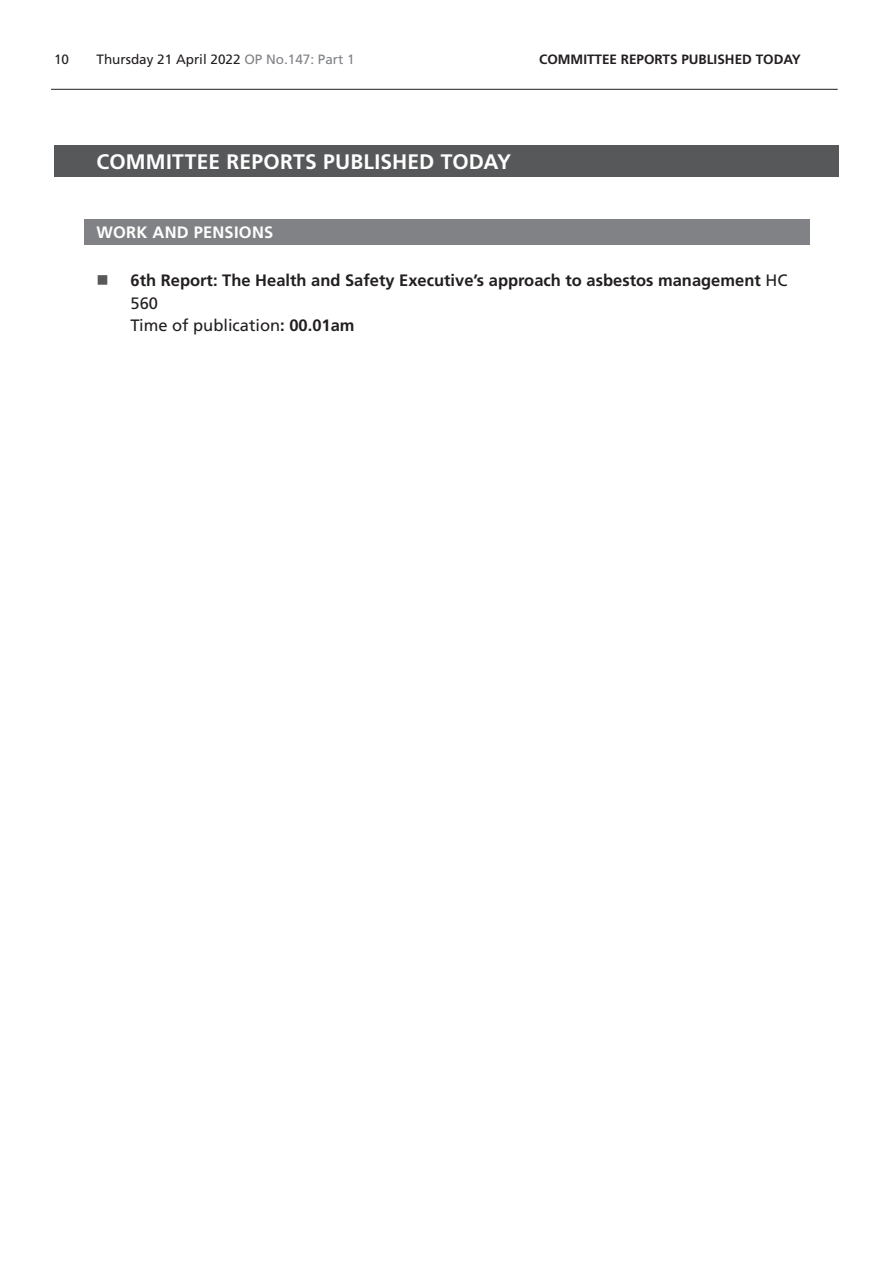
<style>
.page{position:relative;width:893px;height:1263px;background:#fff}
.page>*{position:absolute;margin:0;border:0;box-sizing:border-box;transform-origin:0 0}
.Heading1Grey{font:700 21px "Frutiger LT Std";letter-spacing:.01em;color:#fff}
.t1{font:700 16.5px/22.5px "Frutiger LT Std";color:#231f20}
.Heading2Grey{font:700 16.5px "Frutiger LT Std";letter-spacing:.015em;color:#fff}
.t2{font:13.5px "Frutiger LT Std";color:#231f20}
.t3{font:700 13.5px "Frutiger LT Std";color:#231f20}
.s1{color:#808285}
.s2{font-weight:400}
</style>
<div class="page">
<hr style="left:51px;top:89px;width:787px;height:1px;background:#231f20">
<div style="left:54px;top:146px;width:785px;height:31px;background:#57585a"></div>
<div style="left:84px;top:219px;width:725px;height:25px;background:#808285"></div>
<p class="t2" style="left:54px;top:52px;width:17px">10</p>
<p class="t2" style="left:97px;top:52px;width:260px">Thursday 21 April 2022 <span class="s1">OP No.147: Part 1</span></p>
<p class="t3" style="left:539px;top:52px;width:28px">Committee</p>
<p class="t3" style="left:621px;top:52px;width:42px">Reports</p>
<p class="t3" style="left:681px;top:52px;width:17px">Published</p>
<p class="t3" style="left:756px;top:52px;width:28px">Today</p>
<h2 class="Heading1Grey" style="left:97px;top:149px;width:416px">COMMITTEE REPORTS PUBLISHED TODAY</h2>
<h2 class="Heading2Grey" style="left:97px;top:223px;width:178px">WORK AND PENSIONS</h2>
<p class="t1" style="left:131px;top:269px;width:658px">6th Report: The Health and Safety Executive’s approach to asbestos management <span class="s2">HC<br>560<br>Time of publication</span>: 00.01am</p>
</div>
